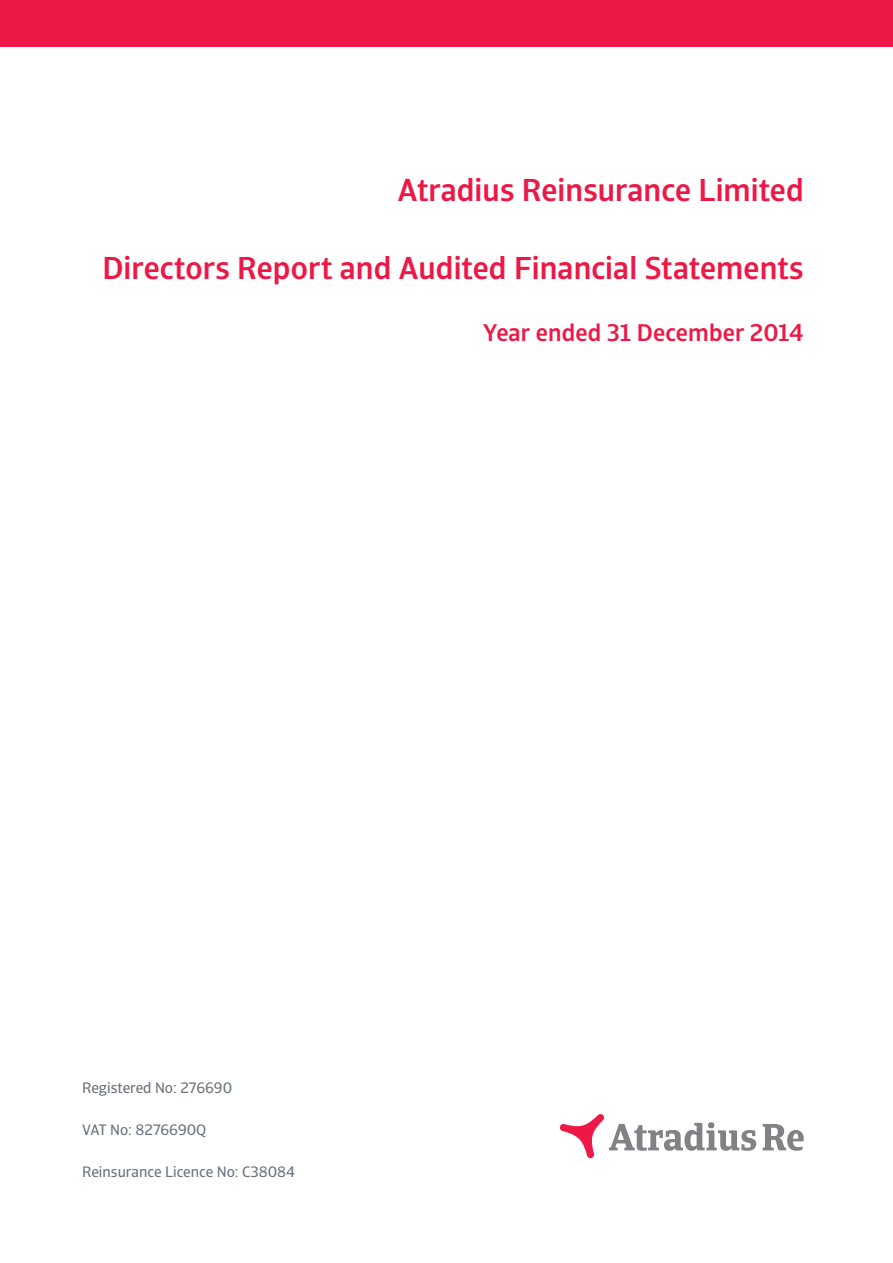
<style>
.page{position:relative;width:893px;height:1263px;background:#fff}
.page>*{position:absolute;margin:0;border:0;box-sizing:border-box;transform-origin:0 0}
.t1{font:500 31.5px "Catalana Sans";letter-spacing:.005em;color:#ed1846}
.t2{font:500 24px "Catalana Sans";letter-spacing:.005em;color:#ed1846}
.t3{font:15px "Catalana Sans";color:#6a737b}
</style>
<div class="page">
<svg style="left:763px;top:1124px;width:41px;height:27px"></svg>
<svg style="left:560px;top:1114px;width:196px;height:44px"></svg>
<div style="left:0;top:0;width:893px;height:47px;background:#ed1847"></div>
<p class="t1" style="left:398px;top:171px;width:407px">Atradius Reinsurance Limited</p>
<p class="t1" style="left:102px;top:249px;width:703px">Directors Report and Audited Financial Statements</p>
<p class="t2" style="left:483px;top:318px;width:322px">Year ended 31 December 2014</p>
<p class="t3" style="left:82px;top:1078px;width:151px">Registered No: 276690</p>
<p class="t3" style="left:82px;top:1120px;width:126px">VAT No: 8276690Q</p>
<p class="t3" style="left:82px;top:1162px;width:214px">Reinsurance Licence No: C38084</p>
</div>
